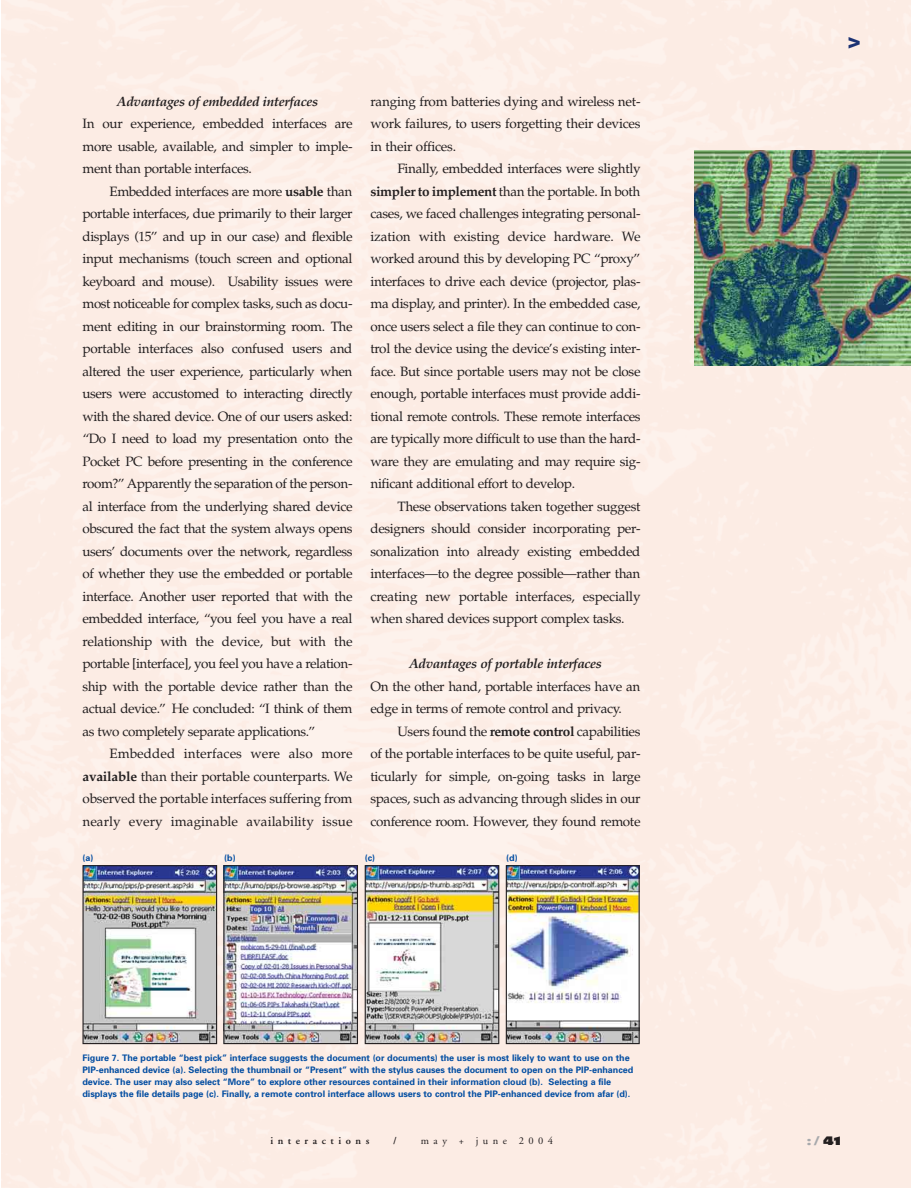
<style>
.page{position:relative;width:918px;height:1188px;background:#fff}
.page>*{position:absolute;margin:0;border:0;box-sizing:border-box;transform-origin:0 0}
.t1{font:21px "Antique Olive Nord";color:#1c3273}
.t2{font:13.5px/22.5px "Palatino";letter-spacing:-.025em;color:#231f20;text-align:justify}
.t3{font:italic 700 13.5px "Palatino";letter-spacing:-.025em;color:#231f20}
.t4{font:12px "Antique Olive Nord";color:#a7a9ac}
.t5{font:600 10.5px "Adobe Garamond";letter-spacing:.435em;color:#231f20}
.t6{font:10.5px "Adobe Garamond";letter-spacing:.425em;color:#231f20}
.t7{font:700 9px/12px "Univers";letter-spacing:-.005em;color:#034ea2}
.s1{font-weight:700}
.s2{color:#231f20}
</style>
<div class="page">
<img style="left:84px;top:867px;width:131px;height:175px">
<div style="left:82px;top:865px;width:135px;height:179px;border:1px solid #231f20"></div>
<img style="left:225px;top:867px;width:131px;height:175px">
<div style="left:223px;top:865px;width:135px;height:179px;border:1px solid #231f20"></div>
<img style="left:367px;top:867px;width:130px;height:175px">
<div style="left:365px;top:865px;width:134px;height:179px;border:1px solid #231f20"></div>
<img style="left:508px;top:867px;width:130px;height:175px">
<div style="left:506px;top:865px;width:134px;height:179px;border:1px solid #231f20"></div>
<img style="left:694px;top:150px;width:216px;height:216px">
<p class="t3" style="left:117px;top:96px;width:203px">Advantages of embedded interfaces</p>
<p class="t2" style="left:82px;top:114px;width:272px">In our experience, embedded interfaces are more usable, available, and simpler to imple&shy;ment than portable interfaces.</p>
<p class="t2" style="left:82px;top:182px;width:272px;text-indent:27px">Embedded interfaces are more <span class="s1">usable</span> than portable interfaces, due primarily to their larger displays (15” and up in our case) and flexible input mechanisms (touch screen and optional keyboard and mouse). Usability issues were most noticeable for complex tasks, such as docu&shy;ment editing in our brainstorming room. The portable interfaces also confused users and altered the user experience, particularly when users were accustomed to interacting directly with the shared device. One of our users asked: “Do I need to load my presentation onto the Pocket PC before presenting in the conference room?” Apparently the separation of the person&shy;al interface from the underlying shared device obscured the fact that the system always opens users’ documents over the network, regardless of whether they use the embedded or portable interface. Another user reported that with the embedded interface, “you feel you have a real relationship with the device, but with the portable [interface], you feel you have a relation&shy;ship with the portable device rather than the actual device.” He concluded: “I think of them as two completely separate applications.”</p>
<p class="t2" style="left:82px;top:744px;width:272px;text-indent:27px">Embedded interfaces were also more <span class="s1">available</span> than their portable counterparts. We observed the portable interfaces suffering from nearly every imaginable availability issue</p>
<p class="t2" style="left:370px;top:92px;width:272px">ranging from batteries dying and wireless net&shy;work failures, to users forgetting their devices in their offices.</p>
<p class="t2" style="left:370px;top:159px;width:272px;text-indent:27px">Finally, embedded interfaces were slightly <span class="s1">simpler to implement</span> than the portable. In both cases, we faced challenges integrating personal&shy;ization with existing device hardware. We worked around this by developing PC “proxy” interfaces to drive each device (projector, plas&shy;ma display, and printer). In the embedded case, once users select a file they can continue to con&shy;trol the device using the device’s existing inter&shy;face. But since portable users may not be close enough, portable interfaces must provide addi&shy;tional remote controls. These remote interfaces are typically more difficult to use than the hard&shy;ware they are emulating and may require sig&shy;nificant additional effort to develop.</p>
<p class="t2" style="left:370px;top:497px;width:272px;text-indent:27px">These observations taken together suggest designers should consider incorporating per&shy;sonalization into already existing embedded interfaces—to the degree possible—rather than creating new portable interfaces, especially when shared devices support complex tasks.</p>
<p class="t3" style="left:409px;top:659px;width:194px">Advantages of portable interfaces</p>
<p class="t2" style="left:370px;top:677px;width:272px">On the other hand, portable interfaces have an edge in terms of remote control and privacy.</p>
<p class="t2" style="left:370px;top:722px;width:272px;text-indent:27px">Users found the <span class="s1">remote control</span> capabilities of the portable interfaces to be quite useful, par&shy;ticularly for simple, on-going tasks in large spaces, such as advancing through slides in our conference room. However, they found remote</p>
<p class="t7" style="left:82px;top:853px;width:12px">(a)</p>
<p class="t7" style="left:224px;top:853px;width:13px">(b)</p>
<p class="t7" style="left:365px;top:853px;width:12px">(c)</p>
<p class="t7" style="left:506px;top:853px;width:13px">(d)</p>
<h1 class="t1" style="left:847px;top:33px;width:15px">&gt;</h1>
<p class="t7" style="left:82px;top:1053px;width:552px">Figure 7. The portable “best pick” interface suggests the document (or documents) the user is most likely to want to use on the PIP-enhanced device (a). Selecting the thumbnail or “Present” with the stylus causes the document to open on the PIP-enhanced device. The user may also select “More” to explore other resources contained in their information cloud (b). Selecting a file displays the file details page (c). Finally, a remote control interface allows users to control the PIP-enhanced device from afar (d).</p>
<p class="t5" style="left:270px;top:1136px;width:100px">interactions</p>
<p class="t5" style="left:393px;top:1136px;width:5px">/</p>
<p class="t6" style="left:421px;top:1136px;width:134px">may + june 2004</p>
<p class="t4" style="left:806px;top:1136px;width:36px">:/<span class="s2">41</span></p>
</div>
